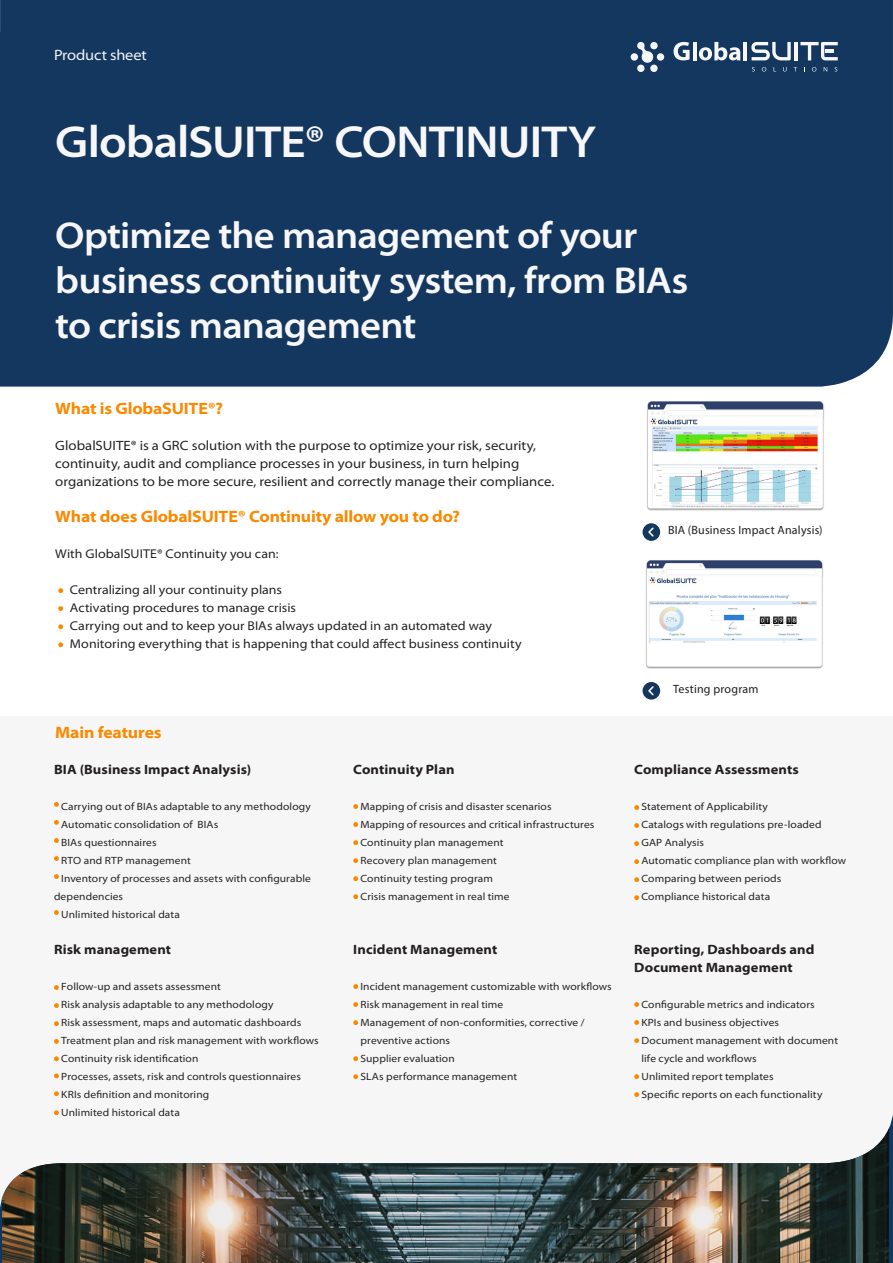
<style>
.page{position:relative;width:893px;height:1263px;background:#fff}
.page>*{position:absolute;margin:0;border:0;box-sizing:border-box;transform-origin:0 0}
.t1{font:600 semi-expanded 45px "Myriad Pro";letter-spacing:-.02em;color:#f7f7fa}
.t2{font:600 semi-expanded 37.5px "Myriad Pro";letter-spacing:-.02em;color:#f7f7fa}
.t3{font:700 semi-expanded 16.5px "Myriad Pro";letter-spacing:-.01em;color:#fa8900}
.t4{font:semi-expanded 15px "Myriad Pro";letter-spacing:-.01em;color:#f7f7fa}
.t5{font:semi-expanded 13.5px/18px "Myriad Pro";color:#231f20}
.t6{font:700 semi-expanded 13.5px "Myriad Pro";letter-spacing:.01em;color:#231f20}
.t7{font:semi-expanded 12.75px "Myriad Pro";color:#231f20}
.t8{font:12px "Myriad Pro";letter-spacing:.015em;color:#231f20}
.t9{font:semi-expanded 10.5px/18px "Myriad Pro";letter-spacing:.01em;color:#231f20}
</style>
<div class="page">
<div style="left:0;top:716px;width:893px;height:501px;background:#f6f6f6"></div>
<div style="left:0;top:0;width:893px;height:387px;background:#13375f"></div>
<div style="left:657px;top:53px;width:7px;height:8px;background:#f7f7fa;border-radius:50%"></div>
<div style="left:631px;top:53px;width:7px;height:8px;background:#f7f7fa;border-radius:50%"></div>
<svg style="left:637px;top:41px;width:21px;height:32px"></svg>
<svg style="left:752px;top:67px;width:3px;height:5px"></svg>
<svg style="left:762px;top:67px;width:4px;height:5px"></svg>
<svg style="left:773px;top:67px;width:3px;height:4px"></svg>
<svg style="left:783px;top:67px;width:4px;height:5px"></svg>
<svg style="left:794px;top:67px;width:3px;height:4px"></svg>
<svg style="left:812px;top:67px;width:4px;height:5px"></svg>
<svg style="left:824px;top:67px;width:3px;height:4px"></svg>
<svg style="left:834px;top:67px;width:3px;height:5px"></svg>
<svg style="left:751px;top:42px;width:40px;height:18px"></svg>
<hr style="left:795px;top:42px;width:3px;height:18px;background:#f7f7fa">
<svg style="left:800px;top:42px;width:38px;height:18px"></svg>
<svg style="left:673px;top:42px;width:17px;height:18px"></svg>
<hr style="left:693px;top:42px;width:3px;height:18px;background:#f7f7fa">
<svg style="left:699px;top:42px;width:41px;height:18px"></svg>
<hr style="left:743px;top:42px;width:4px;height:18px;background:#f7f7fa">
<svg style="left:54px;top:802px;width:5px;height:5px"></svg>
<svg style="left:54px;top:820px;width:5px;height:5px"></svg>
<svg style="left:54px;top:838px;width:5px;height:5px"></svg>
<svg style="left:54px;top:856px;width:5px;height:5px"></svg>
<svg style="left:54px;top:874px;width:5px;height:5px"></svg>
<svg style="left:54px;top:910px;width:5px;height:5px"></svg>
<svg style="left:58px;top:588px;width:5px;height:5px"></svg>
<svg style="left:58px;top:606px;width:5px;height:5px"></svg>
<svg style="left:58px;top:624px;width:5px;height:5px"></svg>
<svg style="left:58px;top:642px;width:5px;height:5px"></svg>
<svg style="left:0;top:1114px;width:893px;height:149px"></svg>
<img style="left:2px;top:1128px;width:887px;height:135px">
<img style="left:642px;top:401px;width:182px;height:131px">
<div style="left:643px;top:523px;width:17px;height:18px;background:#13375f;border-radius:50%"></div>
<svg style="left:648px;top:527px;width:6px;height:10px"></svg>
<img style="left:642px;top:560px;width:181px;height:130px">
<div style="left:643px;top:682px;width:17px;height:18px;background:#13375f;border-radius:50%"></div>
<svg style="left:648px;top:686px;width:6px;height:10px"></svg>
<svg style="left:54px;top:985px;width:5px;height:5px"></svg>
<svg style="left:54px;top:1003px;width:5px;height:5px"></svg>
<svg style="left:54px;top:1021px;width:5px;height:5px"></svg>
<svg style="left:54px;top:1039px;width:5px;height:5px"></svg>
<svg style="left:54px;top:1073px;width:5px;height:5px"></svg>
<svg style="left:54px;top:1091px;width:5px;height:5px"></svg>
<svg style="left:54px;top:1056px;width:5px;height:5px"></svg>
<svg style="left:353px;top:804px;width:5px;height:5px"></svg>
<svg style="left:353px;top:822px;width:5px;height:5px"></svg>
<svg style="left:353px;top:840px;width:5px;height:5px"></svg>
<svg style="left:353px;top:858px;width:5px;height:5px"></svg>
<svg style="left:353px;top:876px;width:5px;height:5px"></svg>
<svg style="left:353px;top:894px;width:5px;height:5px"></svg>
<svg style="left:353px;top:984px;width:5px;height:5px"></svg>
<svg style="left:353px;top:1002px;width:5px;height:5px"></svg>
<svg style="left:353px;top:1020px;width:5px;height:5px"></svg>
<svg style="left:353px;top:1056px;width:5px;height:5px"></svg>
<svg style="left:353px;top:1074px;width:5px;height:5px"></svg>
<svg style="left:634px;top:805px;width:5px;height:5px"></svg>
<svg style="left:634px;top:823px;width:5px;height:5px"></svg>
<svg style="left:634px;top:841px;width:5px;height:5px"></svg>
<svg style="left:634px;top:877px;width:5px;height:5px"></svg>
<svg style="left:634px;top:895px;width:5px;height:5px"></svg>
<svg style="left:634px;top:859px;width:5px;height:5px"></svg>
<svg style="left:634px;top:1002px;width:5px;height:5px"></svg>
<svg style="left:634px;top:1020px;width:5px;height:5px"></svg>
<svg style="left:634px;top:1038px;width:5px;height:5px"></svg>
<svg style="left:634px;top:1074px;width:5px;height:5px"></svg>
<svg style="left:634px;top:1092px;width:5px;height:5px"></svg>
<svg style="left:54px;top:1110px;width:5px;height:5px"></svg>
<p class="t4" style="left:54px;top:47px;width:94px">Product sheet</p>
<p class="t1" style="left:55px;top:117px;width:542px">GlobalSUITE® CONTINUITY</p>
<p class="t2" style="left:55px;top:214px;width:584px">Optimize the management of your</p>
<p class="t2" style="left:55px;top:259px;width:635px">business continuity system, from BIAs</p>
<p class="t2" style="left:55px;top:304px;width:363px">to crisis management</p>
<p class="t3" style="left:55px;top:399px;width:169px">What is GlobaSUITE®?</p>
<p class="t5" style="left:55px;top:437px;width:501px">GlobalSUITE® is a GRC solution with the purpose to optimize your risk, security, continuity, audit and compliance processes in your business, in turn helping organizations to be more secure, resilient and correctly manage their compliance.</p>
<p class="t3" style="left:55px;top:507px;width:406px">What does GlobalSUITE® Continuity allow you to do?</p>
<p class="t7" style="left:55px;top:547px;width:225px">With GlobalSUITE® Continuity you can:</p>
<p class="t7" style="left:70px;top:583px;width:214px">Centralizing all your continuity plans</p>
<p class="t7" style="left:70px;top:601px;width:228px">Activating procedures to manage crisis</p>
<p class="t7" style="left:70px;top:619px;width:423px">Carrying out and to keep your BIAs always updated in an automated way</p>
<p class="t7" style="left:70px;top:637px;width:453px">Monitoring everything that is happening that could affect business continuity</p>
<p class="t3" style="left:55px;top:723px;width:108px">Main features</p>
<p class="t6" style="left:54px;top:762px;width:199px">BIA (Business Impact Analysis)</p>
<p class="t9" style="left:61px;top:798px;width:251px">Carrying out of BIAs adaptable to any methodology</p>
<p class="t9" style="left:61px;top:816px;width:159px">Automatic consolidation of BIAs</p>
<p class="t9" style="left:61px;top:834px;width:97px">BIAs questionnaires</p>
<p class="t9" style="left:61px;top:852px;width:131px">RTO and RTP management</p>
<p class="t9" style="left:54px;top:870px;width:258px;text-indent:7px">Inventory of processes and assets with configurable dependencies</p>
<p class="t9" style="left:61px;top:906px;width:120px">Unlimited historical data</p>
<p class="t6" style="left:54px;top:942px;width:119px">Risk management</p>
<p class="t9" style="left:61px;top:978px;width:161px">Follow-up and assets assessment</p>
<p class="t9" style="left:61px;top:996px;width:214px">Risk analysis adaptable to any methodology</p>
<p class="t9" style="left:61px;top:1014px;width:242px">Risk assessment, maps and automatic dashboards</p>
<p class="t9" style="left:61px;top:1032px;width:259px">Treatment plan and risk management with workflows</p>
<p class="t9" style="left:61px;top:1050px;width:139px">Continuity risk identification</p>
<p class="t9" style="left:61px;top:1068px;width:241px">Processes, assets, risk and controls questionnaires</p>
<p class="t9" style="left:61px;top:1086px;width:149px">KRIs definition and monitoring</p>
<p class="t9" style="left:61px;top:1104px;width:120px">Unlimited historical data</p>
<p class="t6" style="left:353px;top:762px;width:103px">Continuity Plan</p>
<p class="t9" style="left:360px;top:798px;width:193px">Mapping of crisis and disaster scenarios</p>
<p class="t9" style="left:360px;top:816px;width:235px">Mapping of resources and critical infrastructures</p>
<p class="t9" style="left:360px;top:834px;width:144px">Continuity plan management</p>
<p class="t9" style="left:360px;top:852px;width:138px">Recovery plan management</p>
<p class="t9" style="left:360px;top:870px;width:134px">Continuity testing program</p>
<p class="t9" style="left:360px;top:888px;width:151px">Crisis management in real time</p>
<p class="t6" style="left:353px;top:942px;width:146px">Incident Management</p>
<p class="t9" style="left:360px;top:978px;width:253px">Incident management customizable with workflows</p>
<p class="t9" style="left:360px;top:996px;width:144px">Risk management in real time</p>
<p class="t9" style="left:360px;top:1014px;width:225px">Management of non-conformities, corrective /</p>
<p class="t9" style="left:360px;top:1032px;width:91px">preventive actions</p>
<p class="t9" style="left:360px;top:1050px;width:96px">Supplier evaluation</p>
<p class="t9" style="left:360px;top:1068px;width:158px">SLAs performance management</p>
<p class="t8" style="left:668px;top:523px;width:156px">BIA (Business Impact Analysis)</p>
<p class="t8" style="left:673px;top:682px;width:87px">Testing program</p>
<p class="t6" style="left:634px;top:762px;width:166px">Compliance Assessments</p>
<p class="t9" style="left:641px;top:798px;width:128px">Statement of Applicability</p>
<p class="t9" style="left:641px;top:816px;width:182px">Catalogs with regulations pre-loaded</p>
<p class="t9" style="left:641px;top:834px;width:64px">GAP Analysis</p>
<p class="t9" style="left:641px;top:852px;width:206px">Automatic compliance plan with workflow</p>
<p class="t9" style="left:641px;top:870px;width:141px">Comparing between periods</p>
<p class="t9" style="left:641px;top:888px;width:130px">Compliance historical data</p>
<p class="t6" style="left:634px;top:942px;width:182px">Reporting, Dashboards and</p>
<p class="t6" style="left:634px;top:960px;width:160px">Document Management</p>
<p class="t9" style="left:641px;top:996px;width:175px">Configurable metrics and indicators</p>
<p class="t9" style="left:641px;top:1014px;width:139px">KPIs and business objectives</p>
<p class="t9" style="left:641px;top:1032px;width:198px">Document management with document</p>
<p class="t9" style="left:641px;top:1050px;width:117px">life cycle and workflows</p>
<p class="t9" style="left:641px;top:1068px;width:134px">Unlimited report templates</p>
<p class="t9" style="left:641px;top:1086px;width:182px">Specific reports on each functionality</p>
</div>
